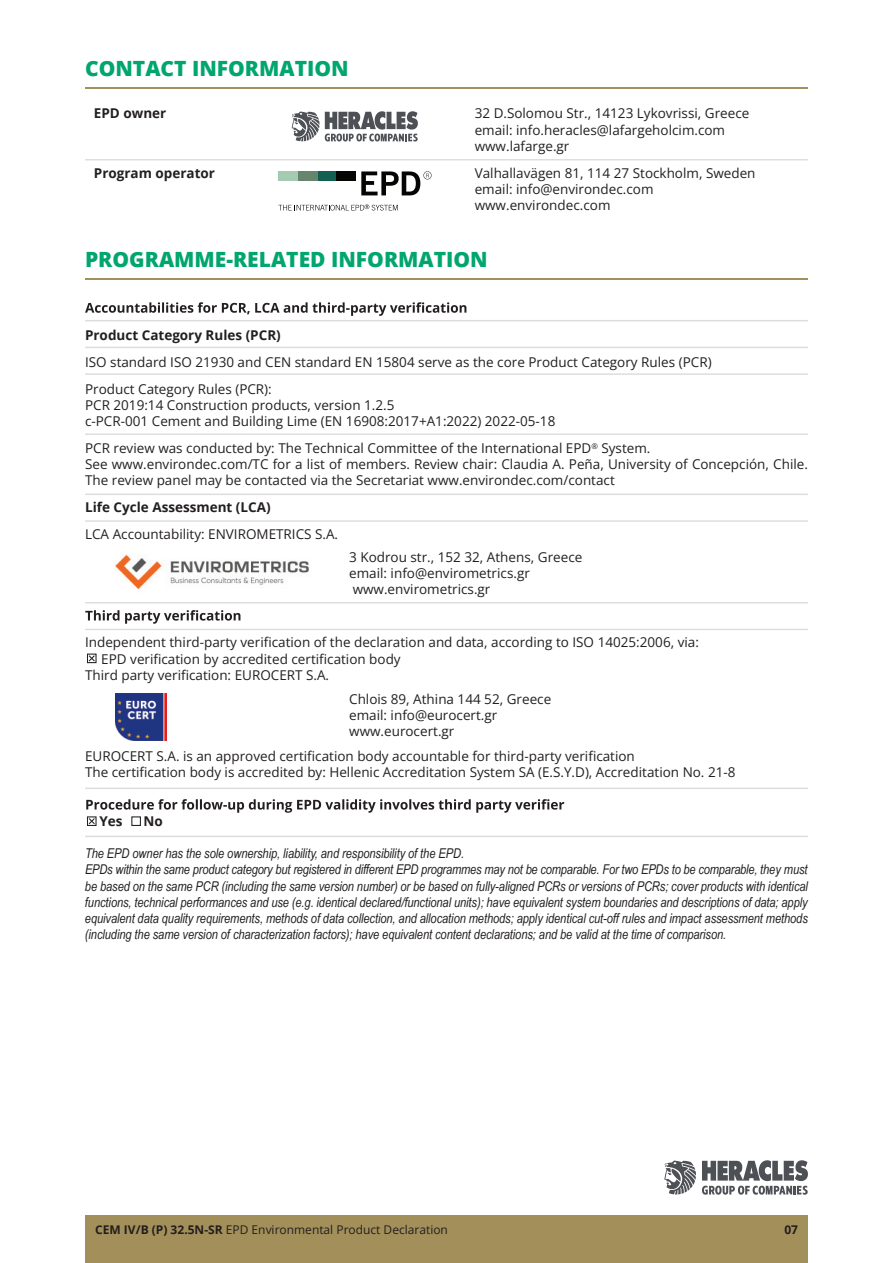
<style>
.page{position:relative;width:893px;height:1263px;background:#fff}
.page>*{position:absolute;margin:0;border:0;box-sizing:border-box;transform-origin:0 0}
.t1{font:800 21px "Open Sans";color:#00a66e}
.t2{font:13.5px/16.2px "Open Sans";color:#231f20}
.t3{font:italic 13.5px/16.2px "Arial Narrow";letter-spacing:-.005em;color:#231f20}
.t4{font:700 13.5px "Open Sans";color:#231f20}
.t5{font:12px "Open Sans";color:#221e1e}
.t6{font:700 12px "Open Sans";color:#221e1e}
.s1{font-weight:700}
</style>
<div class="page">
<div style="left:85px;top:1215px;width:723px;height:48px;background:#a38f5a"></div>
<svg style="left:702px;top:1160px;width:106px;height:35px"></svg>
<svg style="left:664px;top:1160px;width:32px;height:34px"></svg>
<hr style="left:85px;top:87px;width:723px;height:2px;background:#a38f5a">
<hr style="left:85px;top:159px;width:723px;height:1px;background:#54555a">
<svg style="left:85px;top:302px;width:381px;height:14px"></svg>
<svg style="left:85px;top:610px;width:155px;height:14px"></svg>
<hr style="left:85px;top:278px;width:723px;height:2px;background:#a38f5a">
<hr style="left:85px;top:320px;width:723px;height:1px;background:#54555a">
<hr style="left:85px;top:347px;width:723px;height:1px;background:#54555a">
<hr style="left:85px;top:787px;width:723px;height:2px;background:#54555a">
<hr style="left:85px;top:836px;width:723px;height:1px;background:#54555a">
<hr style="left:85px;top:373px;width:723px;height:2px;background:#54555a">
<hr style="left:85px;top:433px;width:723px;height:2px;background:#54555a">
<hr style="left:85px;top:494px;width:723px;height:1px;background:#54555a">
<hr style="left:85px;top:520px;width:723px;height:2px;background:#54555a">
<hr style="left:85px;top:602px;width:723px;height:1px;background:#54555a">
<hr style="left:85px;top:629px;width:723px;height:1px;background:#54555a">
<div style="left:87px;top:816px;width:10px;height:10px;border:1px solid #231f20"></div>
<div style="left:131px;top:816px;width:10px;height:10px;border:1px solid #231f20"></div>
<svg style="left:86px;top:799px;width:478px;height:26px"></svg>
<div style="left:87px;top:653px;width:10px;height:10px;border:1px solid #231f20"></div>
<svg style="left:88px;top:654px;width:8px;height:8px"></svg>
<svg style="left:292px;top:111px;width:126px;height:30px"></svg>
<img style="left:116px;top:693px;width:50px;height:47px">
<img style="left:115px;top:554px;width:194px;height:36px">
<div style="left:317px;top:172px;width:20px;height:9px;background:#135f52"></div>
<div style="left:298px;top:172px;width:19px;height:9px;background:#65856c"></div>
<div style="left:278px;top:172px;width:20px;height:9px;background:#a4cbb1"></div>
<div style="left:337px;top:172px;width:19px;height:9px;background:#050504"></div>
<svg style="left:361px;top:171px;width:71px;height:24px"></svg>
<svg style="left:278px;top:204px;width:120px;height:6px"></svg>
<h1 class="t1" style="left:85px;top:52px;width:265px">CONTACT INFORMATION</h1>
<p class="t4" style="left:94px;top:104px;width:74px">EPD owner</p>
<p class="t4" style="left:94px;top:163px;width:123px">Program operator</p>
<p class="t2" style="left:475px;top:105px;width:276px">32 D.Solomou Str., 14123 Lykovrissi, Greece email: info.heracles@lafargeholcim.com www.lafarge.gr</p>
<p class="t2" style="left:475px;top:165px;width:282px">Valhallavägen 81, 114 27 Stockholm, Sweden email: info@environdec.com www.environdec.com</p>
<h1 class="t1" style="left:85px;top:243px;width:404px">PROGRAMME-RELATED INFORMATION</h1>
<p class="t4" style="left:85px;top:325px;width:197px">Product Category Rules (PCR)</p>
<p class="t2" style="left:85px;top:348px;width:628px;line-height:27px">ISO standard ISO 21930 and CEN standard EN 15804 serve as the core Product Category Rules (PCR)<br>Product Category Rules (PCR):</p>
<p class="t2" style="left:85px;top:396px;width:472px">PCR 2019:14 Construction products, version 1.2.5<br>c-PCR-001 Cement and Building Lime (EN 16908:2017+A1:2022) 2022-05-18</p>
<p class="t2" style="left:85px;top:440px;width:724px">PCR review was conducted by: The Technical Committee of the International EPD<sup>®</sup> System.<br>See www.environdec.com/TC for a list of members. Review chair: Claudia A. Peña, University of Concepción, Chile.<br>The review panel may be contacted via the Secretariat www.environdec.com/contact</p>
<p class="t4" style="left:85px;top:498px;width:187px">Life Cycle Assessment (LCA)</p>
<p class="t2" style="left:85px;top:526px;width:255px">LCA Accountability: ENVIROMETRICS S.A.</p>
<p class="t2" style="left:349px;top:548px;width:235px">3 Kodrou str., 152 32, Athens, Greece email: info@envirometrics.gr www.envirometrics.gr</p>
<p class="t2" style="left:85px;top:634px;width:615px">Independent third-party verification of the declaration and data, according to ISO 14025:2006, via:</p>
<p class="t2" style="left:101px;top:650px;width:301px">EPD verification by accredited certification body</p>
<p class="t2" style="left:85px;top:666px;width:246px">Third party verification: EUROCERT S.A.</p>
<p class="t2" style="left:349px;top:691px;width:204px">Chlois 89, Athina 144 52, Greece email: info@eurocert.gr www.eurocert.gr</p>
<p class="t2" style="left:85px;top:747px;width:652px">EUROCERT S.A. is an approved certification body accountable for third-party verification<br>The certification body is accredited by: Hellenic Accreditation System SA (E.S.Y.D), Accreditation No. 21-8</p>
<p class="t4" style="left:99px;top:811px;width:25px">Yes</p>
<p class="t4" style="left:144px;top:811px;width:21px">No</p>
<p class="t3" style="left:85px;top:845px;width:725px">The EPD owner has the sole ownership, liability, and responsibility of the EPD.<br>EPDs within the same product category but registered in different EPD programmes may not be comparable. For two EPDs to be comparable, they must be based on the same PCR (including the same version number) or be based on fully-aligned PCRs or versions of PCRs; cover products with identical functions, technical performances and use (e.g. identical declared/functional units); have equivalent system boundaries and descriptions of data; apply equivalent data quality requirements, methods of data collection, and allocation methods; apply identical cut-off rules and impact assessment methods (including the same version of characterization factors); have equivalent content declarations; and be valid at the time of comparison.</p>
<p class="t5" style="left:95px;top:1221px;width:354px"><span class="s1">CEM IV/B (P) 32.5N-SR</span> EPD Environmental Product Declaration</p>
<p class="t6" style="left:784px;top:1221px;width:15px">07</p>
</div>
